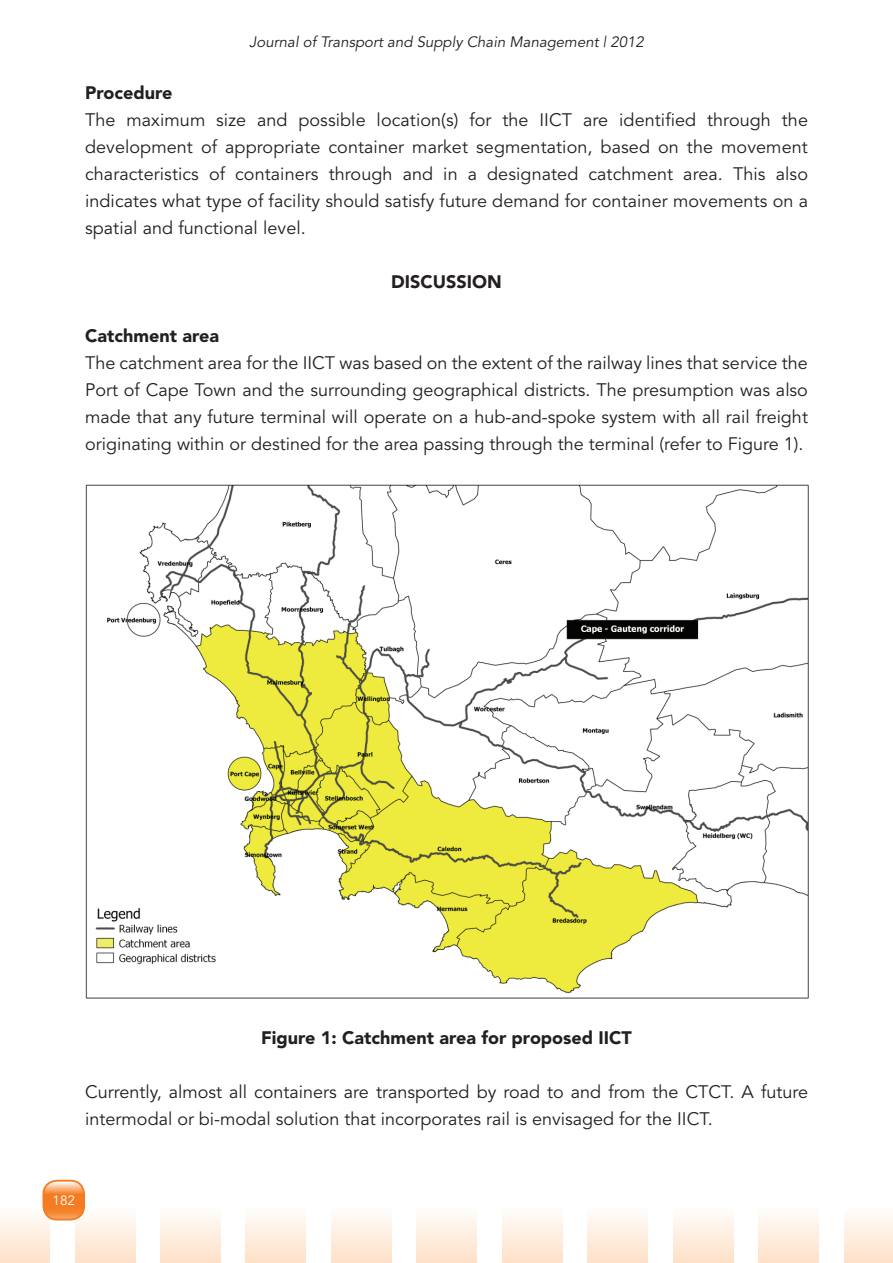
<style>
.page{position:relative;width:893px;height:1263px;background:#fff}
.page>*{position:absolute;margin:0;border:0;box-sizing:border-box;transform-origin:0 0}
.t1{font:700 19.2px "Arial";color:#040503}
.t2{font:18px/27px "Avenir";color:#231f20;text-align:justify}
.t3{font:900 18px "Avenir";color:#231f20}
.t4{font:italic 15px "Avenir";color:#231f20}
.t5{font:13.5px "Avenir";color:#fff}
</style>
<div class="page">
<div style="left:75px;top:1205px;width:60px;height:58px;background:linear-gradient(to bottom,#feffff,#fee0c7)"></div>
<div style="left:0;top:1205px;width:50px;height:58px;background:linear-gradient(to bottom,#fefffe,#fee1c8)"></div>
<div style="left:161px;top:1205px;width:59px;height:58px;background:linear-gradient(to bottom,#feffff,#fee0c7)"></div>
<div style="left:246px;top:1205px;width:60px;height:58px;background:linear-gradient(to bottom,#feffff,#fee0c7)"></div>
<div style="left:331px;top:1205px;width:60px;height:58px;background:linear-gradient(to bottom,#feffff,#fee0c7)"></div>
<div style="left:417px;top:1205px;width:60px;height:58px;background:linear-gradient(to bottom,#feffff,#fee0c7)"></div>
<div style="left:502px;top:1205px;width:60px;height:58px;background:linear-gradient(to bottom,#feffff,#fee0c7)"></div>
<div style="left:588px;top:1205px;width:60px;height:58px;background:linear-gradient(to bottom,#feffff,#fee0c7)"></div>
<div style="left:673px;top:1205px;width:60px;height:58px;background:linear-gradient(to bottom,#feffff,#fee0c7)"></div>
<div style="left:759px;top:1205px;width:60px;height:58px;background:linear-gradient(to bottom,#feffff,#fee0c7)"></div>
<div style="left:844px;top:1205px;width:49px;height:58px;background:linear-gradient(to bottom,#feffff,#fee0c7)"></div>
<svg style="left:43px;top:1181px;width:41px;height:38px"></svg>
<div style="left:43px;top:1180px;width:42px;height:40px;border:2px solid #f47b21;border-radius:14px"></div>
<img style="left:85px;top:484px;width:724px;height:514px">
<p class="t4" style="left:249px;top:33px;width:396px">Journal of Transport and Supply Chain Management | 2012</p>
<p class="t3" style="left:85px;top:82px;width:89px">Procedure</p>
<p class="t2" style="left:85px;top:107px;width:724px">The maximum size and possible location(s) for the IICT are identified through the development of appropriate container market segmentation, based on the movement characteristics of containers through and in a designated catchment area. This also indicates what type of facility should satisfy future demand for container movements on a spatial and functional level.</p>
<p class="t3" style="left:391px;top:271px;width:112px">DISCUSSION</p>
<p class="t3" style="left:85px;top:325px;width:135px">Catchment area</p>
<p class="t2" style="left:85px;top:350px;width:724px">The catchment area for the IICT was based on the extent of the railway lines that service the Port of Cape Town and the surrounding geographical districts. The presumption was also made that any future terminal will operate on a hub-and-spoke system with all rail freight originating within or destined for the area passing through the terminal (refer to Figure 1).</p>
<p class="t3" style="left:261px;top:1027px;width:372px">Figure 1: Catchment area for proposed IICT</p>
<p class="t2" style="left:85px;top:1079px;width:724px">Currently, almost all containers are transported by road to and from the CTCT. A future intermodal or bi-modal solution that incorporates rail is envisaged for the IICT.</p>
<p class="t1" style="left:219px;top:1074px;width:395px">Table 1: Segmented container freight flows</p>
<p class="t1" style="left:67px;top:1108px;width:83px">Segment</p>
<p class="t5" style="left:53px;top:1193px;width:24px">182</p>
</div>
